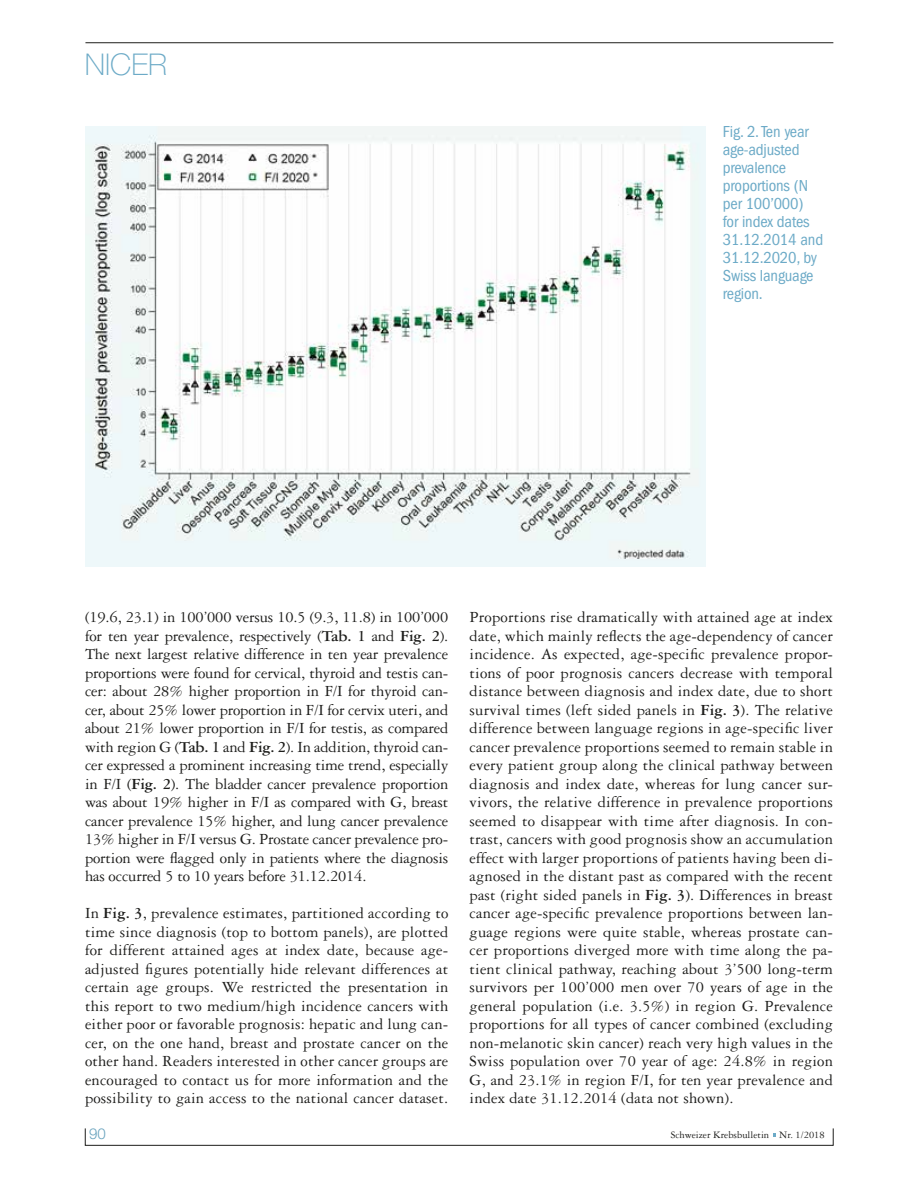
<style>
.page{position:relative;width:918px;height:1188px;background:#fff}
.page>*{position:absolute;margin:0;border:0;box-sizing:border-box;transform-origin:0 0}
.t1{font:100 30px "Helvetica Neue LT Std";color:#6caac7}
._04c_testo_inglese{font:16.5px/18.5px "Garamond 3 LT Std";letter-spacing:.01em;color:#1d1d1b;text-align:justify}
._10_didascalia{font:condensed 16.5px/18px "ITC Franklin Gothic Std";letter-spacing:-.01em;color:#6caac7}
.t2{font:300 15px "Helvetica Neue LT Std";color:#67a2bd}
.t3{font:10.5px "Garamond 3 LT Std";color:#1d1d1b}
.s1{font-weight:700}
</style>
<div class="page">
<div style="left:85px;top:1128px;width:748px;height:18px;border:1px solid #1d1d1b"></div>
<hr style="left:85px;top:42px;width:748px;height:1px;background:#1d1d1b">
<img style="left:86px;top:126px;width:619px;height:441px">
<p class="t1" style="left:85px;top:48px;width:84px">NICER</p>
<p class="_10_didascalia" style="left:723px;top:122px;width:102px">Fig. 2. Ten year age-adjusted prevalence proportions (N per 100’000)<br>for index dates<br>31.12.2014 and<br>31.12.2020, by<br>Swiss language region.</p>
<p class="_04c_testo_inglese" style="left:85px;top:608px;width:365px">(19.6, 23.1) in 100’000 versus 10.5 (9.3, 11.8) in 100’000 for ten year prevalence, respectively (<span class="s1">Tab. 1</span> and <span class="s1">Fig. 2</span>).<br>The next largest relative difference in ten year prevalence proportions were found for cervical, thyroid and testis can&shy;cer: about 28% higher proportion in F/I for thyroid can&shy;cer, about 25% lower proportion in F/I for cervix uteri, and about 21% lower proportion in F/I for testis, as compared with region G (<span class="s1">Tab. 1</span> and <span class="s1">Fig. 2</span>). In addition, thyroid can&shy;cer expressed a prominent increasing time trend, especially in F/I (<span class="s1">Fig. 2</span>). The bladder cancer prevalence proportion was about 19% higher in F/I as compared with G, breast cancer prevalence 15% higher, and lung cancer prevalence 13% higher in F/I versus G. Prostate cancer prevalence pro&shy;portion were flagged only in patients where the diagnosis has occurred 5 to 10 years before 31.12.2014.</p>
<p class="_04c_testo_inglese" style="left:85px;top:904px;width:365px">In <span class="s1">Fig. 3</span>, prevalence estimates, partitioned according to time since diagnosis (top to bottom panels), are plotted for different attained ages at index date, because age&shy;adjusted figures potentially hide relevant differences at certain age groups. We restricted the presentation in this report to two medium/high incidence cancers with either poor or favorable prognosis: hepatic and lung can&shy;cer, on the one hand, breast and prostate cancer on the other hand. Readers interested in other cancer groups are encouraged to contact us for more information and the possibility to gain access to the national cancer dataset.</p>
<p class="_04c_testo_inglese" style="left:470px;top:608px;width:365px">Proportions rise dramatically with attained age at index date, which mainly reflects the age-dependency of cancer incidence. As expected, age-specific prevalence propor&shy;tions of poor prognosis cancers decrease with temporal distance between diagnosis and index date, due to short survival times (left sided panels in <span class="s1">Fig. 3</span>). The relative difference between language regions in age-specific liver cancer prevalence proportions seemed to remain stable in every patient group along the clinical pathway between diagnosis and index date, whereas for lung cancer sur&shy;vivors, the relative difference in prevalence proportions seemed to disappear with time after diagnosis. In con&shy;trast, cancers with good prognosis show an accumulation effect with larger proportions of patients having been di&shy;agnosed in the distant past as compared with the recent past (right sided panels in <span class="s1">Fig. 3</span>). Differences in breast cancer age-specific prevalence proportions between lan&shy;guage regions were quite stable, whereas prostate can&shy;cer proportions diverged more with time along the pa&shy;tient clinical pathway, reaching about 3’500 long-term survivors per 100’000 men over 70 years of age in the general population (i.e. 3.5%) in region G. Prevalence proportions for all types of cancer combined (excluding non-melanotic skin cancer) reach very high values in the Swiss population over 70 year of age: 24.8% in region G, and 23.1% in region F/I, for ten year prevalence and index date 31.12.2014 (data not shown).</p>
<p class="t2" style="left:89px;top:1125px;width:18px">90</p>
<p class="t3" style="left:671px;top:1130px;width:155px">Schweizer Krebsbulletin Nr. 1/2018</p>
</div>
